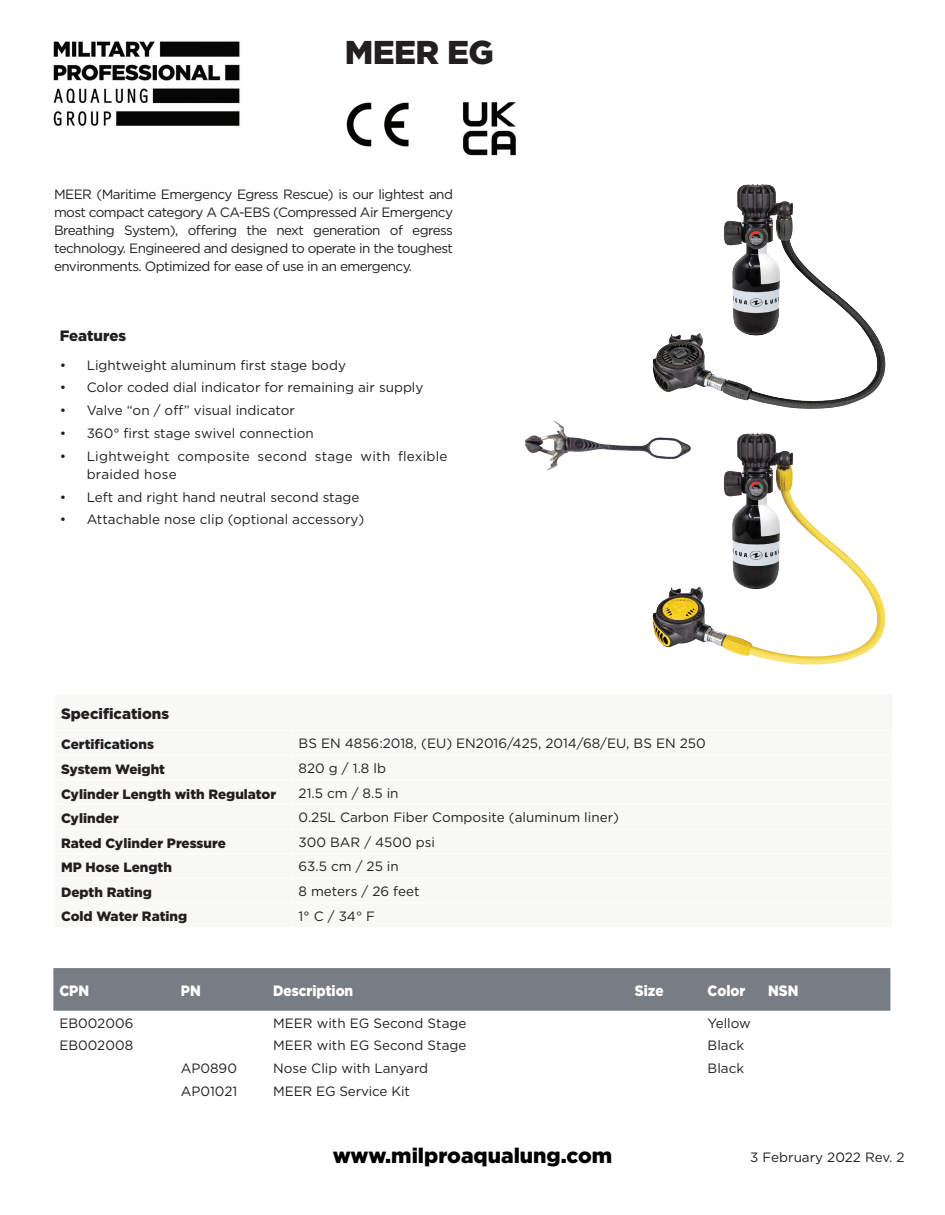
<style>
.page{position:relative;width:945px;height:1215px;background:#fff}
.page>*{position:absolute;margin:0;border:0;box-sizing:border-box;transform-origin:0 0}
.t1{font:900 33px "Gotham";letter-spacing:-.02em;color:#231f20}
.t2{font:900 21px "Gotham";color:#000}
.t3{font:900 15px "Gotham";color:#fff;scale:.91 1}
.t4{font:900 15px "Gotham";color:#231f20}
.t5{font:13.5px/18px "Gotham";color:#231f20;text-align:justify}
.t6{font:900 13.5px "Gotham";color:#231f20}
.t7{font:13.5px/18px "Gotham";letter-spacing:.02em;color:#231f20}
</style>
<div class="page">
<img style="left:53px;top:41px;width:187px;height:85px">
<img style="left:524px;top:391px;width:167px;height:79px">
<img style="left:723px;top:433px;width:57px;height:156px">
<img style="left:723px;top:184px;width:57px;height:152px">
<div style="left:55px;top:694px;width:838px;height:36px;background:#f8f8f7"></div>
<hr style="left:55px;top:694px;width:1px;height:36px;background:#fff">
<hr style="left:892px;top:694px;width:1px;height:36px;background:#fff">
<div style="left:53px;top:968px;width:837px;height:43px;background:#787d83"></div>
<img style="left:463px;top:102px;width:53px;height:53px">
<img style="left:346px;top:102px;width:63px;height:45px">
<h1 class="t1" style="left:345px;top:33px;width:150px">MEER EG</h1>
<p class="t5" style="left:54px;top:185px;width:401px">MEER (Maritime Emergency Egress Rescue) is our lightest and most compact category A CA-EBS (Compressed Air Emergency Breathing System), offering the next generation of egress technology. Engineered and designed to operate in the toughest environments. Optimized for ease of use in an emergency.</p>
<p class="t4" style="left:60px;top:328px;width:68px">Features</p>
<p class="t5" style="left:60px;top:355px;width:288px">• Lightweight aluminum first stage body</p>
<p class="t5" style="left:60px;top:378px;width:365px">• Color coded dial indicator for remaining air supply</p>
<p class="t5" style="left:60px;top:401px;width:237px">• Valve “on / off” visual indicator</p>
<p class="t5" style="left:60px;top:424px;width:256px">• 360° first stage swivel connection</p>
<p class="t7" style="left:87px;top:447px;width:362px;text-indent:-27px">• Lightweight composite second stage with flexible braided hose</p>
<p class="t5" style="left:60px;top:487px;width:301px">• Left and right hand neutral second stage</p>
<p class="t5" style="left:60px;top:510px;width:306px">• Attachable nose clip (optional accessory)</p>
<p class="t4" style="left:61px;top:705px;width:110px">Specifications</p>
<p class="t6" style="left:61px;top:736px;width:94px">Certifications</p>
<p class="t5" style="left:299px;top:734px;width:409px">BS EN 4856:2018, (EU) EN2016/425, 2014/68/EU, BS EN 250</p>
<p class="t6" style="left:61px;top:761px;width:106px">System Weight</p>
<p class="t5" style="left:299px;top:759px;width:89px">820 g / 1.8 lb</p>
<p class="t6" style="left:61px;top:786px;width:217px">Cylinder Length with Regulator</p>
<p class="t5" style="left:299px;top:784px;width:101px">21.5 cm / 8.5 in</p>
<p class="t6" style="left:61px;top:811px;width:59px">Cylinder</p>
<p class="t5" style="left:299px;top:808px;width:322px">0.25L Carbon Fiber Composite (aluminum liner)</p>
<p class="t6" style="left:61px;top:835px;width:166px">Rated Cylinder Pressure</p>
<p class="t5" style="left:299px;top:833px;width:138px">300 BAR / 4500 psi</p>
<p class="t6" style="left:61px;top:860px;width:112px">MP Hose Length</p>
<p class="t5" style="left:299px;top:857px;width:102px">63.5 cm / 25 in</p>
<p class="t6" style="left:61px;top:884px;width:92px">Depth Rating</p>
<p class="t5" style="left:299px;top:882px;width:122px">8 meters / 26 feet</p>
<p class="t6" style="left:61px;top:909px;width:128px">Cold Water Rating</p>
<p class="t5" style="left:299px;top:906px;width:78px">1° C / 34° F</p>
<p class="t3" style="left:59px;top:982px;width:34px">CPN</p>
<p class="t3" style="left:181px;top:982px;width:23px">PN</p>
<p class="t3" style="left:273px;top:982px;width:90px">Description</p>
<p class="t3" style="left:635px;top:982px;width:33px">Size</p>
<p class="t3" style="left:708px;top:982px;width:43px">Color</p>
<p class="t3" style="left:768px;top:982px;width:35px">NSN</p>
<p class="t5" style="left:59px;top:1013px;width:76px">EB002006</p>
<p class="t5" style="left:273px;top:1013px;width:195px">MEER with EG Second Stage</p>
<p class="t5" style="left:708px;top:1013px;width:45px">Yellow</p>
<p class="t5" style="left:59px;top:1036px;width:75px">EB002008</p>
<p class="t5" style="left:273px;top:1036px;width:195px">MEER with EG Second Stage</p>
<p class="t5" style="left:708px;top:1036px;width:38px">Black</p>
<p class="t5" style="left:181px;top:1059px;width:58px">AP0890</p>
<p class="t5" style="left:273px;top:1059px;width:157px">Nose Clip with Lanyard</p>
<p class="t5" style="left:708px;top:1059px;width:38px">Black</p>
<p class="t5" style="left:181px;top:1082px;width:58px">AP01021</p>
<p class="t5" style="left:273px;top:1082px;width:138px">MEER EG Service Kit</p>
<h2 class="t2" style="left:333px;top:1143px;width:281px">www.milproaqualung.com</h2>
<p class="t5" style="left:750px;top:1148px;width:156px">3 February 2022 Rev. 2</p>
</div>
